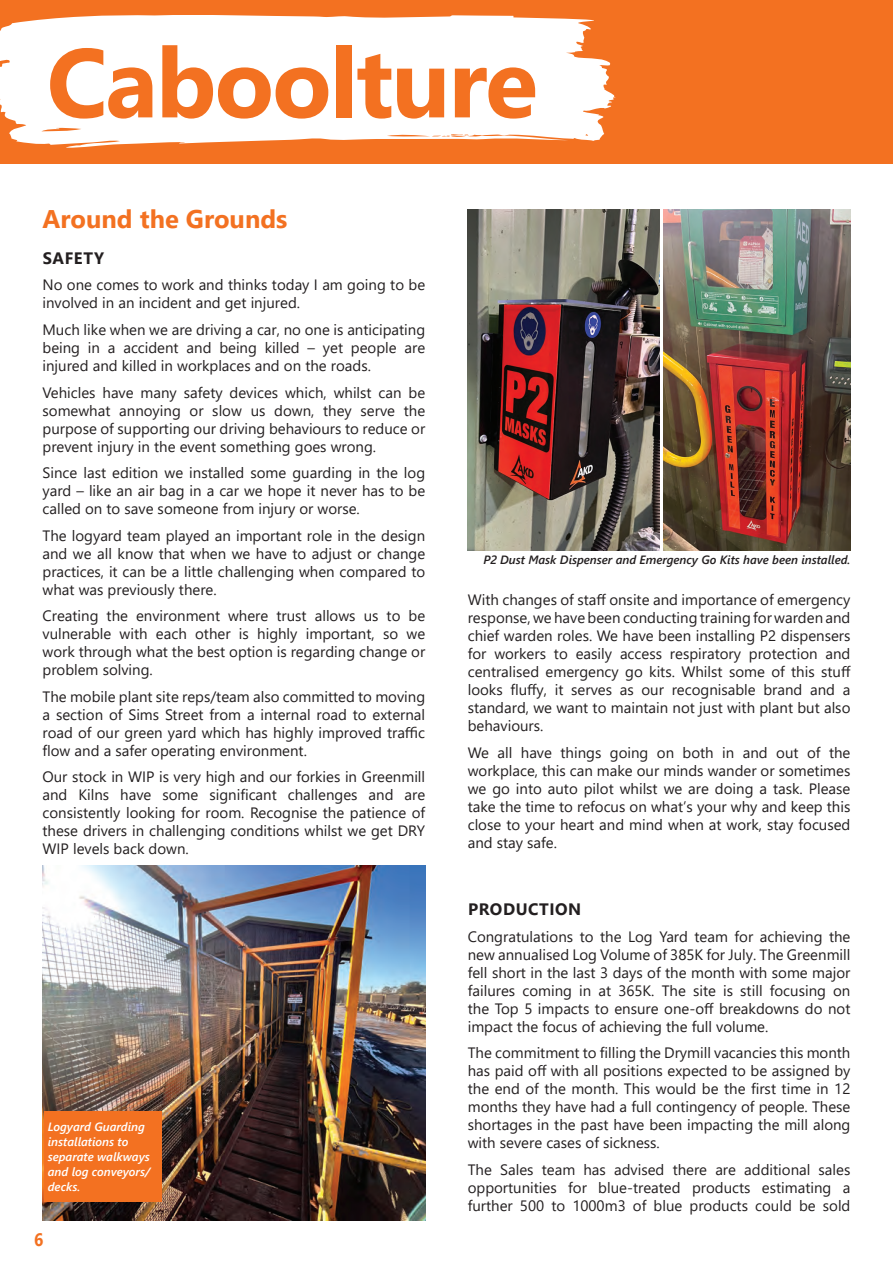
<style>
.page{position:relative;width:893px;height:1263px;background:#fff}
.page>*{position:absolute;margin:0;border:0;box-sizing:border-box;transform-origin:0 0}
.t1{font:700 97.5px "Segoe UI";letter-spacing:-.02em;color:#f37121}
.t2{font:700 25.5px "Segoe UI";color:#f37121}
.t3{font:700 18px "Segoe UI";color:#f37121;scale:.9 1}
.SUBHEAD{font:700 16.5px "Segoe UI";letter-spacing:.035em;color:#231f20}
.BODY{font:15px/18px "Segoe UI";color:#231f20;text-align:justify}
.CAPTAIN{font:italic 600 12px/15px "Segoe UI";color:#fff}
.CAPTAIN-2{font:italic 600 12px "Segoe UI";color:#231f20}
</style>
<div class="page">
<div style="left:0;top:0;width:893px;height:164px;background:#f37121"></div>
<svg style="left:0;top:15px;width:616px;height:133px;background:#fdf0e7"></svg>
<img style="left:43px;top:865px;width:382px;height:355px">
<img style="left:468px;top:209px;width:191px;height:341px">
<img style="left:663px;top:209px;width:187px;height:341px">
<div style="left:44px;top:1111px;width:117px;height:91px;background:#f37121"></div>
<p class="t1" style="left:47px;top:-9px;width:493px">Caboolture</p>
<p class="t2" style="left:43px;top:195px;width:246px">Around the Grounds</p>
<p class="SUBHEAD" style="left:43px;top:243px;width:63px">SAFETY</p>
<p class="BODY" style="left:43px;top:275px;width:384px">No one comes to work and thinks today I am going to be involved in an incident and get injured.</p>
<p class="BODY" style="left:43px;top:319px;width:384px">Much like when we are driving a car, no one is anticipating being in a accident and being killed – yet people are injured and killed in workplaces and on the roads.</p>
<p class="BODY" style="left:43px;top:382px;width:384px">Vehicles have many safety devices which, whilst can be somewhat annoying or slow us down, they serve the purpose of supporting our driving behaviours to reduce or prevent injury in the event something goes wrong.</p>
<p class="BODY" style="left:43px;top:462px;width:384px">Since last edition we installed some guarding in the log yard – like an air bag in a car we hope it never has to be called on to save someone from injury or worse.</p>
<p class="BODY" style="left:43px;top:525px;width:384px">The logyard team played an important role in the design and we all know that when we have to adjust or change practices, it can be a little challenging when compared to what was previously there.</p>
<p class="BODY" style="left:43px;top:605px;width:384px">Creating the environment where trust allows us to be vulnerable with each other is highly important, so we work through what the best option is regarding change or problem solving.</p>
<p class="BODY" style="left:43px;top:686px;width:384px">The mobile plant site reps/team also committed to moving a section of Sims Street from a internal road to external road of our green yard which has highly improved traffic flow and a safer operating environment.</p>
<p class="BODY" style="left:43px;top:766px;width:384px">Our stock in WIP is very high and our forkies in Greenmill and Kilns have some significant challenges and are consistently looking for room. Recognise the patience of these drivers in challenging conditions whilst we get DRY WIP levels back down.</p>
<p class="CAPTAIN" style="left:48px;top:1117px;width:104px">Logyard Guarding installations to separate walkways and log conveyors/ decks.</p>
<p class="t3" style="left:34px;top:1222px;width:12px">6</p>
<p class="CAPTAIN-2" style="left:483px;top:549px;width:368px">P2 Dust Mask Dispenser and Emergency Go Kits have been installed.</p>
<p class="BODY" style="left:468px;top:589px;width:384px">With changes of staff onsite and importance of emergency response, we have been conducting training for warden and chief warden roles. We have been installing P2 dispensers for workers to easily access respiratory protection and centralised emergency go kits. Whilst some of this stuff looks fluffy, it serves as our recognisable brand and a standard, we want to maintain not just with plant but also behaviours.</p>
<p class="BODY" style="left:468px;top:742px;width:384px">We all have things going on both in and out of the workplace, this can make our minds wander or sometimes we go into auto pilot whilst we are doing a task. Please take the time to refocus on what’s your why and keep this close to your heart and mind when at work, stay focused and stay safe.</p>
<p class="SUBHEAD" style="left:468px;top:894px;width:115px">PRODUCTION</p>
<p class="BODY" style="left:468px;top:926px;width:384px">Congratulations to the Log Yard team for achieving the new annualised Log Volume of 385K for July. The Greenmill fell short in the last 3 days of the month with some major failures coming in at 365K. The site is still focusing on the Top 5 impacts to ensure one-off breakdowns do not impact the focus of achieving the full volume.</p>
<p class="BODY" style="left:468px;top:1043px;width:384px">The commitment to filling the Drymill vacancies this month has paid off with all positions expected to be assigned by the end of the month. This would be the first time in 12 months they have had a full contingency of people. These shortages in the past have been impacting the mill along with severe cases of sickness.</p>
<p class="BODY" style="left:468px;top:1159px;width:384px">The Sales team has advised there are additional sales opportunities for blue-treated products estimating a further 500 to 1000m3 of blue products could be sold</p>
</div>
